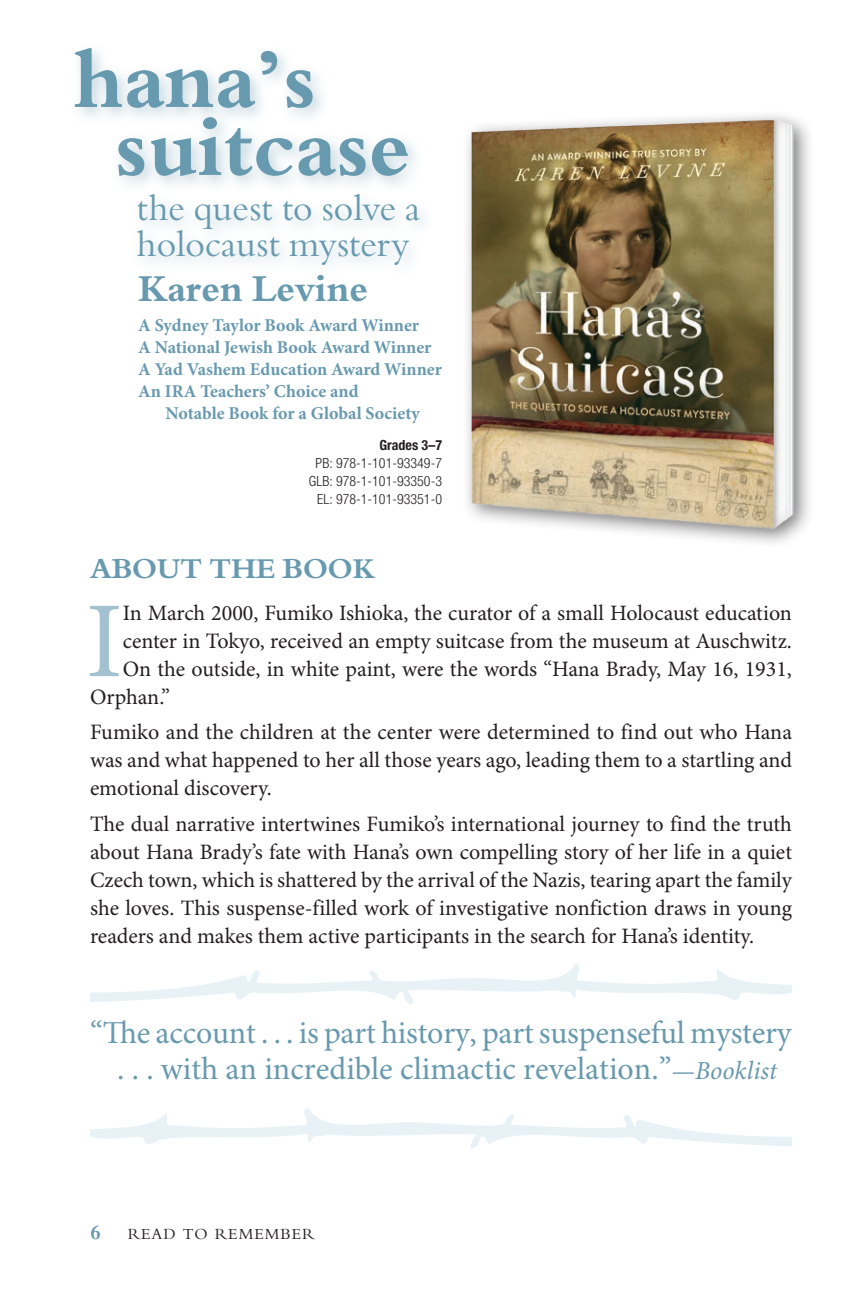
<style>
.page{position:relative;width:864px;height:1296px;background:#fff}
.page>*{position:absolute;margin:0;border:0;box-sizing:border-box;transform-origin:0 0}
.t1{font:108.2px "Minion Pro";color:#a3c1d1}
.t2{font:700 82px/68px "Bergamo";color:#6799af}
.t3{font:700 37px "Bergamo";color:#6799af}
.t4{font:36px/36px "Bergamo";color:#6799af}
.t5{font:32px/36px "Minion Pro";letter-spacing:-.005em;color:#6799af;text-align:center}
.t6{font:700 28px "Bergamo";color:#6799af}
.t7{font:22px/28px "Minion Pro";letter-spacing:-.005em;color:#231f20;text-align:justify}
.t8{font:700 20px "Bergamo";color:#6799af}
.t9{font:700 18px/22px "Minion Pro";color:#6799af}
.t10{font:15px "Bergamo";letter-spacing:.065em;color:#231f20}
.t11{font:300 condensed 14px/18px "Helvetica Neue";color:#231f20;text-align:center}
.t12{font:700 condensed 14px "Helvetica Neue";color:#231f20}
.s1{font-style:italic;font-size:26px}
</style>
<div class="page">
<img style="left:467px;top:115px;width:342px;height:428px">
<div style="left:68px;top:41px;width:367px;height:241px;background:#6799af;opacity:.4"></div>
<h2 class="t2" style="left:115px;top:46px;width:297px;text-indent:-41px">hana’s suitcase</h2>
<h3 class="t4" style="left:137px;top:191px;width:285px">the quest to solve a holocaust mystery</h3>
<h3 class="t3" style="left:138px;top:267px;width:231px">Karen Levine</h3>
<p class="t9" style="left:138px;top:315px;width:305px">A Sydney Taylor Book Award Winner<br>A National Jewish Book Award Winner<br>A Yad Vashem Education Award Winner<br>An IRA Teachers’ Choice and</p>
<p class="t9" style="left:166px;top:403px;width:256px">Notable Book for a Global Society</p>
<p class="t12" style="left:379px;top:437px;width:64px">Grades 3–7</p>
<p class="t11" style="left:309px;top:454px;width:135px">PB: 978-1-101-93349-7<br>GLB: 978-1-101-93350-3<br>EL: 978-1-101-93351-0</p>
<p class="t6" style="left:90px;top:552px;width:286px">ABOUT THE BOOK</p>
<h1 class="t1" style="left:86px;top:577px;width:38px">I</h1>
<p class="t7" style="left:123px;top:600px;width:671px">In March 2000, Fumiko Ishioka, the curator of a small Holocaust education</p>
<p class="t7" style="left:123px;top:628px;width:671px">center in Tokyo, received an empty suitcase from the museum at Auschwitz.</p>
<p class="t7" style="left:123px;top:656px;width:671px">On the outside, in white paint, were the words “Hana Brady, May 16, 1931,</p>
<p class="t7" style="left:90px;top:684px;width:82px">Orphan.”</p>
<p class="t7" style="left:90px;top:719px;width:704px">Fumiko and the children at the center were determined to find out who Hana was and what happened to her all those years ago, leading them to a startling and emotional discovery.</p>
<p class="t7" style="left:90px;top:810px;width:704px">The dual narrative intertwines Fumiko’s international journey to find the truth about Hana Brady’s fate with Hana’s own compelling story of her life in a quiet Czech town, which is shattered by the arrival of the Nazis, tearing apart the family she loves. This suspense-filled work of investigative nonfiction draws in young readers and makes them active participants in the search for Hana’s identity.</p>
<h3 class="t5" style="left:90px;top:1016px;width:703px">“The account . . . is part history, part suspenseful mystery . . . with an incredible climactic revelation.”<span class="s1">—Booklist</span></h3>
<p class="t8" style="left:90px;top:1221px;width:12px">6</p>
<p class="t10" style="left:128px;top:1226px;width:188px">READ TO REMEMBER</p>
</div>
